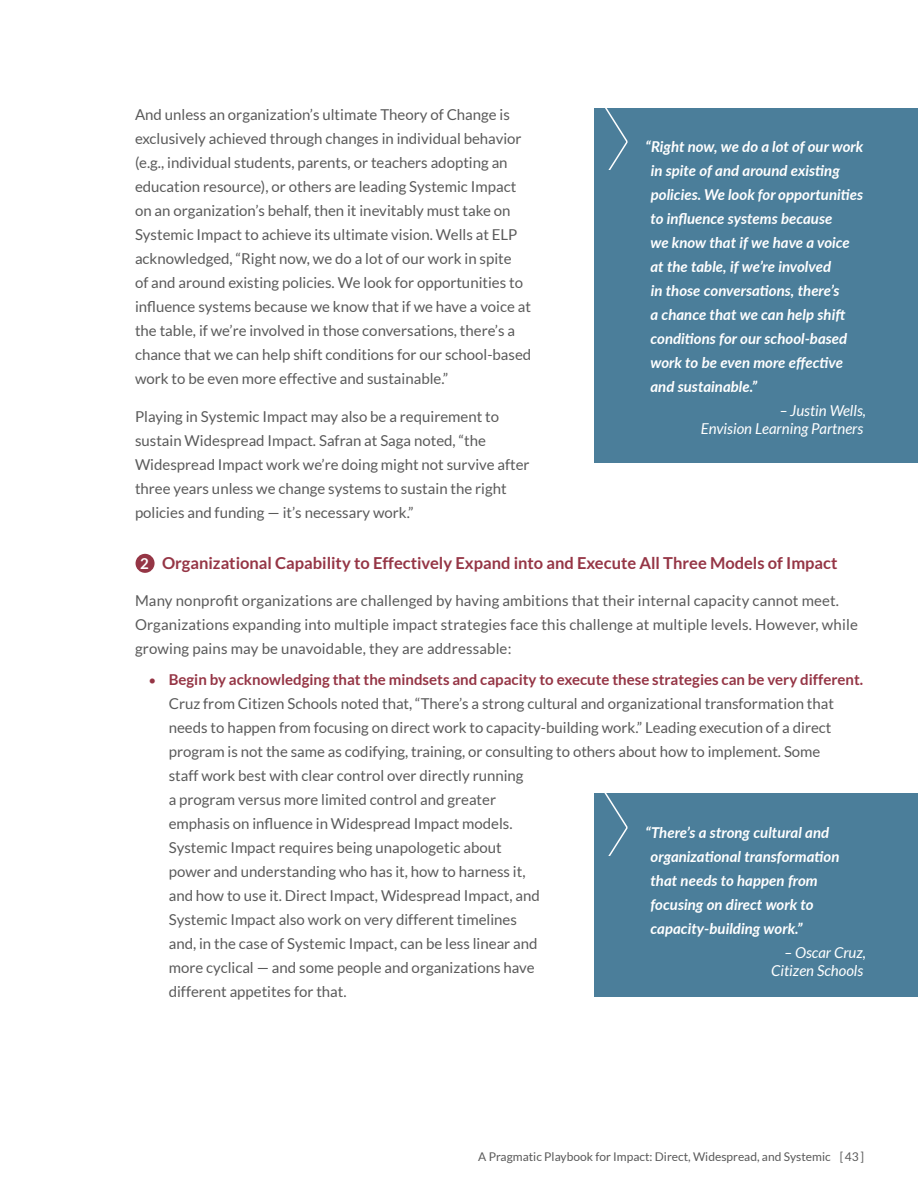
<style>
.page{position:relative;width:918px;height:1188px;background:#fff}
.page>*{position:absolute;margin:0;border:0;box-sizing:border-box;transform-origin:0 0}
.Header_2{font:700 16.5px "Lato";color:#953545}
.Body_Copy{font:15px/24px "Lato";color:#5a5a5a}
.t1{font:italic 700 15px/24px "Lato";color:#fff}
.t2{font:italic 15px/18px "Lato";color:#fff;text-align:right}
.Number_list{font:700 15px "Lato";color:#fff}
.t3{font:12px "Lato";color:#5a5a5a}
.s1{font-size:13.5px;color:#953545}
.s2{font-weight:700;color:#953545}
</style>
<div class="page">
<div style="left:136px;top:554px;width:19px;height:19px;background:#953545;border-radius:50%"></div>
<div style="left:594px;top:794px;width:324px;height:203px;background:#4b7e9a"></div>
<svg style="left:605px;top:794px;width:23px;height:61px"></svg>
<div style="left:594px;top:108px;width:324px;height:354px;background:#4b7e9a"></div>
<svg style="left:605px;top:108px;width:23px;height:62px"></svg>
<p class="Body_Copy" style="left:135px;top:103px;width:398px">And unless an organization’s ultimate Theory of Change is exclusively achieved through changes in individual behavior (e.g., individual students, parents, or teachers adopting an education resource), or others are leading Systemic Impact on an organization’s behalf, then it inevitably must take on Systemic Impact to achieve its ultimate vision. Wells at ELP acknowledged, “Right now, we do a lot of our work in spite<br>of and around existing policies. We look for opportunities to influence systems because we know that if we have a voice at the table, if we’re involved in those conversations, there’s a chance that we can help shift conditions for our school-based work to be even more effective and sustainable.”</p>
<p class="Body_Copy" style="left:135px;top:404px;width:396px">Playing in Systemic Impact may also be a requirement to sustain Widespread Impact. Safran at Saga noted, “the Widespread Impact work we’re doing might not survive after three years unless we change systems to sustain the right policies and funding — it’s necessary work.”</p>
<p class="Number_list" style="left:140px;top:555px;width:10px">2</p>
<p class="Header_2" style="left:162px;top:553px;width:677px">Organizational Capability to Effectively Expand into and Execute All Three Models of Impact</p>
<p class="Body_Copy" style="left:135px;top:589px;width:724px">Many nonprofit organizations are challenged by having ambitions that their internal capacity cannot meet.<br>Organizations expanding into multiple impact strategies face this challenge at multiple levels. However, while growing pains may be unavoidable, they are addressable:</p>
<p class="Body_Copy" style="left:169px;top:667px;width:696px;text-indent:-20px"><span class="s1">•</span> <span class="s2">Begin by acknowledging that the mindsets and capacity to execute these strategies can be very different.<br></span>Cruz from Citizen Schools noted that, “There’s a strong cultural and organizational transformation that needs to happen from focusing on direct work to capacity-building work.” Leading execution of a direct program is not the same as codifying, training, or consulting to others about how to implement. Some<br>staff work best with clear control over directly running<br>a program versus more limited control and greater<br>emphasis on influence in Widespread Impact models.<br>Systemic Impact requires being unapologetic about<br>power and understanding who has it, how to harness it,<br>and how to use it. Direct Impact, Widespread Impact, and<br>Systemic Impact also work on very different timelines<br>and, in the case of Systemic Impact, can be less linear and<br>more cyclical — and some people and organizations have<br>different appetites for that.</p>
<p class="t1" style="left:650px;top:134px;width:214px;text-indent:-5px">“Right now, we do a lot of our work in spite of and around existing policies. We look for opportunities to influence systems because<br>we know that if we have a voice at the table, if we’re involved<br>in those conversations, there’s<br>a chance that we can help shift conditions for our school-based work to be even more effective and sustainable.”</p>
<p class="t2" style="left:701px;top:402px;width:167px">– Justin Wells,<br>Envision Learning Partners</p>
<p class="t1" style="left:650px;top:820px;width:191px;text-indent:-5px">“There’s a strong cultural and organizational transformation that needs to happen from focusing on direct work to capacity-building work.”</p>
<p class="t2" style="left:771px;top:944px;width:96px">– Oscar Cruz,<br>Citizen Schools</p>
<p class="t3" style="left:478px;top:1150px;width:387px">A Pragmatic Playbook for Impact: Direct, Widespread, and Systemic [43]</p>
</div>
